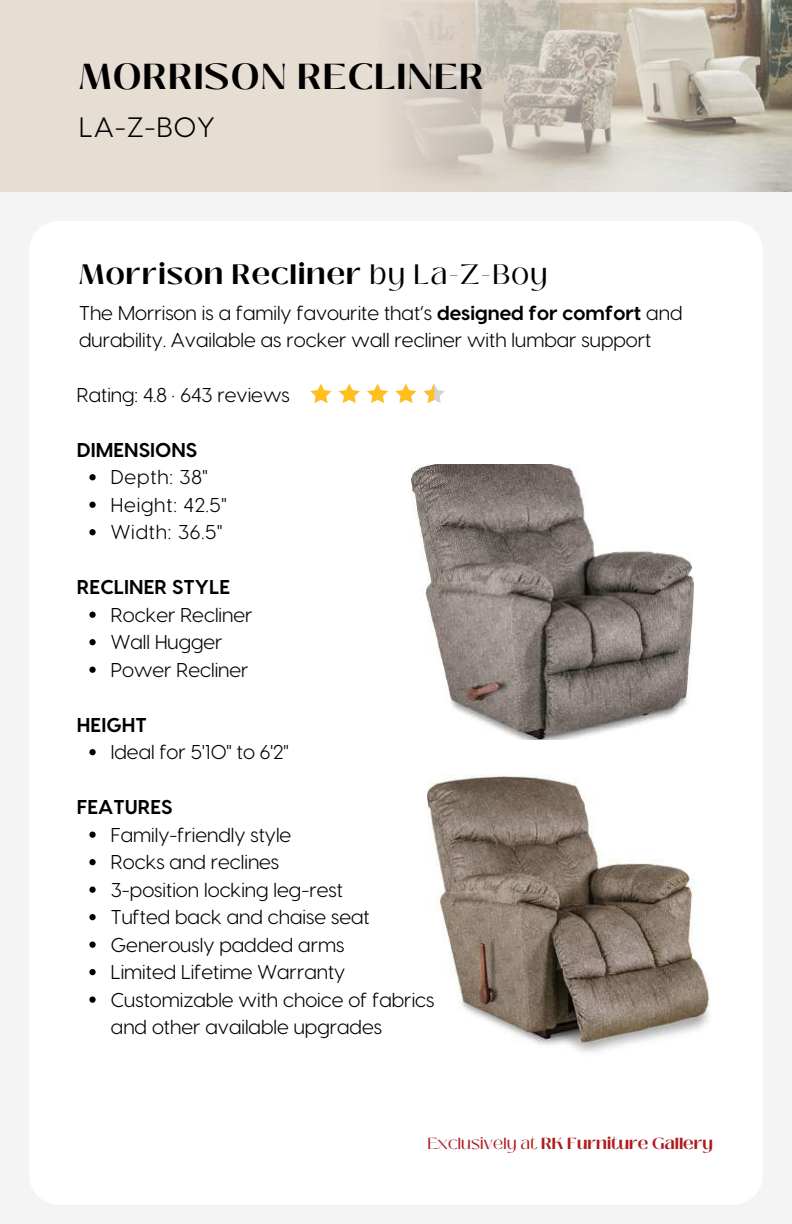
<style>
.page{position:relative;width:792px;height:1224px;background:#f4f4f4}
.page>*{position:absolute;margin:0;border:0;box-sizing:border-box;transform-origin:0 0}
.t1{font:700 36px "Black Mango";letter-spacing:.04em;color:#000}
.t2{font:700 28px "Black Mango";letter-spacing:.04em;color:#000}
.t3{font:28px "Visby CF";color:#000}
.t4{font:20px/27.4px "Visby CF";color:#000}
.t5{font:700 20px "Visby CF";color:#000}
.t6{font:20px/27.4px "Visby CF";letter-spacing:.04em;color:#000}
.t7{font:700 16px "Black Mango";color:#ae1b1f}
.s1{font-weight:400}
.s2{font-weight:700}
</style>
<div class="page">
<div style="left:0;top:0;width:377px;height:192px;background:#e6ddd3"></div>
<div style="left:30px;top:221px;width:732px;height:983px;background:#fff"></div>
<img style="left:427px;top:774px;width:287px;height:287px">
<svg style="left:89px;top:474px;width:7px;height:6px"></svg>
<svg style="left:89px;top:502px;width:7px;height:6px"></svg>
<svg style="left:89px;top:529px;width:7px;height:6px"></svg>
<svg style="left:89px;top:612px;width:7px;height:6px"></svg>
<svg style="left:89px;top:639px;width:7px;height:6px"></svg>
<svg style="left:89px;top:667px;width:7px;height:6px"></svg>
<svg style="left:89px;top:749px;width:7px;height:6px"></svg>
<svg style="left:89px;top:832px;width:7px;height:6px"></svg>
<svg style="left:89px;top:859px;width:7px;height:6px"></svg>
<svg style="left:89px;top:887px;width:7px;height:6px"></svg>
<svg style="left:89px;top:914px;width:7px;height:6px"></svg>
<svg style="left:89px;top:942px;width:7px;height:6px"></svg>
<svg style="left:89px;top:969px;width:7px;height:6px"></svg>
<svg style="left:89px;top:997px;width:7px;height:6px"></svg>
<svg style="left:310px;top:384px;width:22px;height:19px"></svg>
<svg style="left:339px;top:384px;width:21px;height:19px"></svg>
<svg style="left:367px;top:384px;width:21px;height:19px"></svg>
<svg style="left:395px;top:384px;width:22px;height:19px"></svg>
<svg style="left:424px;top:384px;width:21px;height:19px"></svg>
<svg style="left:377px;top:0;width:415px;height:192px;background:#c8c1b6"></svg>
<img style="left:411px;top:465px;width:282px;height:274px">
<h1 class="t1" style="left:79px;top:49px;width:406px">MORRISON RECLINER</h1>
<h2 class="t3" style="left:79px;top:108px;width:137px">LA-Z-BOY</h2>
<h2 class="t2" style="left:79px;top:253px;width:470px">Morrison Recliner <span class="s1">by La-Z-Boy</span></h2>
<p class="t4" style="left:79px;top:298px;width:605px">The Morrison is a family favourite that’s <span class="s2">designed for comfort</span> and durability. Available as rocker wall recliner with lumbar support</p>
<p class="t4" style="left:77px;top:380px;width:214px">Rating: 4.8 · 643 reviews</p>
<p class="t5" style="left:77px;top:436px;width:122px">DIMENSIONS</p>
<p class="t6" style="left:111px;top:462px;width:117px">Depth: 38"<br>Height: 42.5"<br>Width: 36.5"</p>
<p class="t5" style="left:77px;top:574px;width:155px">RECLINER STYLE</p>
<p class="t4" style="left:111px;top:600px;width:143px">Rocker Recliner<br>Wall Hugger<br>Power Recliner</p>
<p class="t5" style="left:77px;top:711px;width:71px">HEIGHT</p>
<p class="t4" style="left:111px;top:737px;width:179px">Ideal for 5'10" to 6'2"</p>
<p class="t5" style="left:77px;top:794px;width:97px">FEATURES</p>
<p class="t4" style="left:111px;top:820px;width:325px">Family-friendly style<br>Rocks and reclines<br>3-position locking leg-rest<br>Tufted back and chaise seat<br>Generously padded arms<br>Limited Lifetime Warranty<br>Customizable with choice of fabrics and other available upgrades</p>
<p class="t7" style="left:428px;top:1131px;width:287px"><span class="s1">Exclusively at</span> RK Furniture Gallery</p>
</div>
